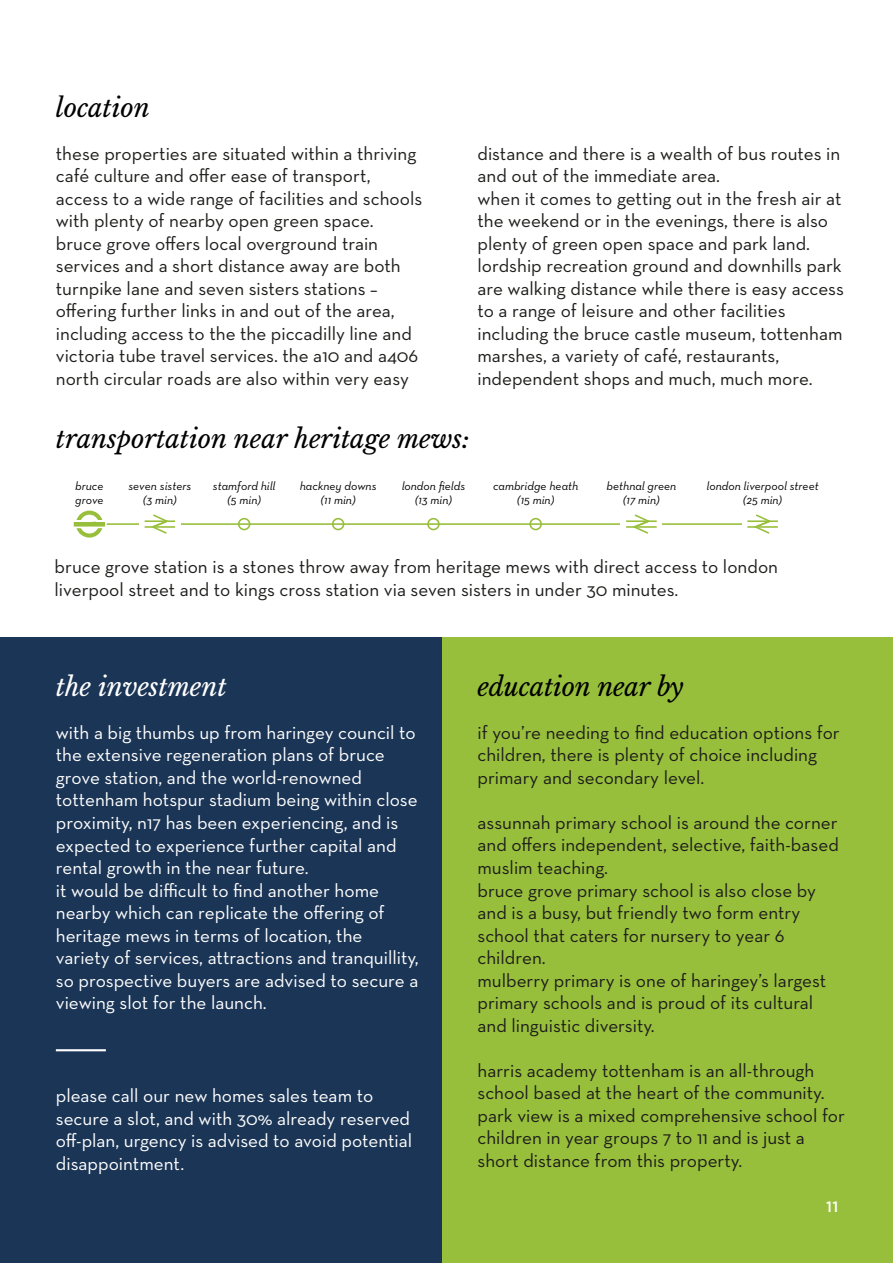
<style>
.page{position:relative;width:893px;height:1263px;background:#fff}
.page>*{position:absolute;margin:0;border:0;box-sizing:border-box;transform-origin:0 0}
.t1{font:italic 25.5px "Libre Baskerville";letter-spacing:-.005em;color:#000}
.t2{font:italic 25.5px "Libre Baskerville";letter-spacing:-.005em;color:#fff}
.t3{font:19.2px/22.5px "Neutra Text";color:#1d1d1b}
.t4{font:19.2px/22.5px "Neutra Text";color:#fff}
.t5{font:500 14.85px "Gotham";color:#fff}
.t6{font:italic 12.15px/13.4px "Neutra Text";color:#000;text-align:center}
</style>
<div class="page">
<div style="left:0;top:638px;width:442px;height:625px;background:#1b3556"></div>
<div style="left:442px;top:638px;width:451px;height:625px;background:#98bf3c"></div>
<hr style="left:94px;top:523px;width:680px;height:2px;background:#98bf3c">
<div style="left:238px;top:518px;width:12px;height:12px;border:2px solid #98bf3c;border-radius:50%"></div>
<div style="left:332px;top:518px;width:12px;height:12px;border:2px solid #98bf3c;border-radius:50%"></div>
<div style="left:427px;top:518px;width:13px;height:12px;border:2px solid #98bf3c;border-radius:50%"></div>
<div style="left:529px;top:518px;width:13px;height:12px;border:2px solid #98bf3c;border-radius:50%"></div>
<div style="left:139px;top:510px;width:42px;height:28px;background:#fff"></div>
<hr style="left:145px;top:526px;width:30px;height:2px;background:#98bf3c">
<hr style="left:145px;top:520px;width:30px;height:2px;background:#98bf3c">
<svg style="left:149px;top:514px;width:22px;height:20px"></svg>
<div style="left:621px;top:510px;width:41px;height:28px;background:#fff"></div>
<hr style="left:626px;top:526px;width:31px;height:2px;background:#98bf3c">
<hr style="left:626px;top:520px;width:31px;height:2px;background:#98bf3c">
<svg style="left:630px;top:514px;width:23px;height:20px"></svg>
<div style="left:742px;top:510px;width:41px;height:28px;background:#fff"></div>
<hr style="left:747px;top:526px;width:31px;height:2px;background:#98bf3c">
<hr style="left:747px;top:520px;width:31px;height:2px;background:#98bf3c">
<svg style="left:751px;top:514px;width:23px;height:20px"></svg>
<svg style="left:73px;top:511px;width:34px;height:27px"></svg>
<hr style="left:56px;top:1049px;width:50px;height:2px;background:#fff">
<h1 class="t1" style="left:56px;top:93px;width:96px">location</h1>
<p class="t3" style="left:56px;top:142px;width:368px">these properties are situated within a thriving café culture and offer ease of transport, access to a wide range of facilities and schools with plenty of nearby open green space. bruce grove offers local overground train services and a short distance away are both turnpike lane and seven sisters stations – offering further links in and out of the area, including access to the the piccadilly line and victoria tube travel services. the a10 and a406 north circular roads are also within very easy</p>
<p class="t3" style="left:477px;top:142px;width:368px">distance and there is a wealth of bus routes in and out of the immediate area.<br>when it comes to getting out in the fresh air at the weekend or in the evenings, there is also plenty of green open space and park land. lordship recreation ground and downhills park are walking distance while there is easy access to a range of leisure and other facilities including the bruce castle museum, tottenham marshes, a variety of café, restaurants, independent shops and much, much more.</p>
<h1 class="t1" style="left:56px;top:423px;width:415px">transportation near heritage mews:</h1>
<p class="t6" style="left:75px;top:479px;width:30px;text-align:left">bruce grove</p>
<p class="t6" style="left:128px;top:479px;width:64px">seven sisters (3 min)</p>
<p class="t6" style="left:213px;top:479px;width:64px">stamford hill (5 min)</p>
<p class="t6" style="left:300px;top:479px;width:78px">hackney downs (11 min)</p>
<p class="t6" style="left:402px;top:479px;width:65px">london fields (13 min)</p>
<p class="t6" style="left:493px;top:479px;width:87px">cambridge heath (15 min)</p>
<p class="t6" style="left:607px;top:479px;width:71px">bethnal green (17 min)</p>
<p class="t6" style="left:706px;top:479px;width:114px">london liverpool street (25 min)</p>
<p class="t3" style="left:55px;top:555px;width:725px;line-height:23px">bruce grove station is a stones throw away from heritage mews with direct access to london liverpool street and to kings cross station via seven sisters in under 30 minutes.</p>
<h1 class="t2" style="left:56px;top:672px;width:172px">the investment</h1>
<p class="t4" style="left:56px;top:721px;width:364px">with a big thumbs up from haringey council to the extensive regeneration plans of bruce grove station, and the world-renowned tottenham hotspur stadium being within close proximity, n17 has been experiencing, and is expected to experience further capital and rental growth in the near future.<br>it would be difficult to find another home nearby which can replicate the offering of heritage mews in terms of location, the variety of services, attractions and tranquillity, so prospective buyers are advised to secure a viewing slot for the launch.</p>
<p class="t4" style="left:56px;top:1084px;width:358px">please call our new homes sales team to secure a slot, and with 30% already reserved off-plan, urgency is advised to avoid potential disappointment.</p>
<h1 class="t1" style="left:477px;top:672px;width:208px">education near by</h1>
<p class="t3" style="left:477px;top:721px;width:364px">if you’re needing to find education options for children, there is plenty of choice including primary and secondary level.</p>
<p class="t3" style="left:477px;top:811px;width:363px">assunnah primary school is around the corner and offers independent, selective, faith-based muslim teaching.<br>bruce grove primary school is also close by and is a busy, but friendly two form entry school that caters for nursery to year 6 children.<br>mulberry primary is one of haringey’s largest primary schools and is proud of its cultural and linguistic diversity.</p>
<p class="t3" style="left:477px;top:1058px;width:369px">harris academy tottenham is an all-through school based at the heart of the community. park view is a mixed comprehensive school for children in year groups 7 to 11 and is just a short distance from this property.</p>
<p class="t5" style="left:826px;top:1199px;width:14px">11</p>
</div>
